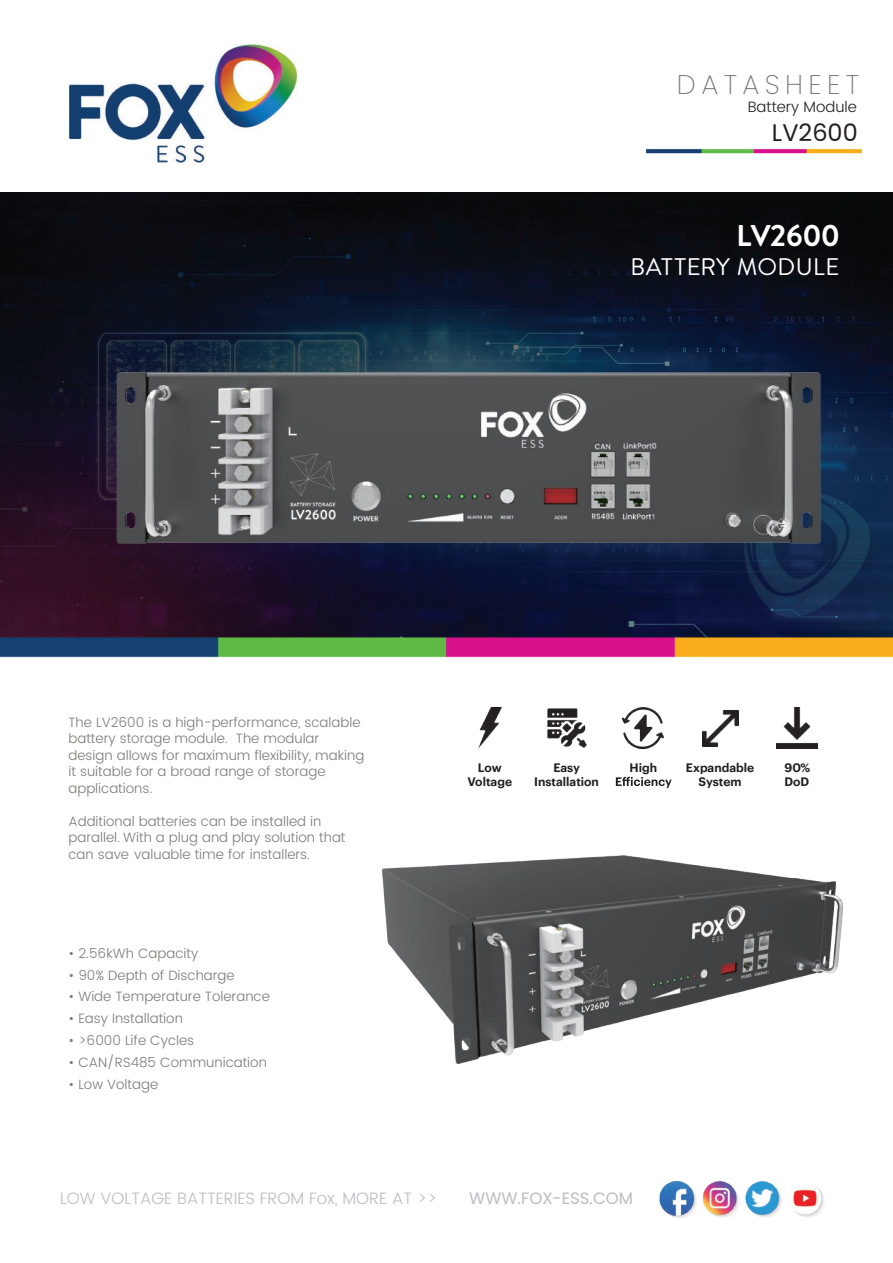
<style>
.page{position:relative;width:893px;height:1263px;background:#fff}
.page>*{position:absolute;margin:0;border:0;box-sizing:border-box;transform-origin:0 0}
.t1{font:700 30px "Brandon Text";letter-spacing:-.025em;color:#fff}
.t2{font:200 27px "Poppins";letter-spacing:.2em;color:#7b7b7a}
.t3{font:24px "Brandon Text";letter-spacing:.01em;color:#fff}
.t4{font:24px "Poppins";color:#231f20}
.t5{font:300 16.5px "Poppins";color:#bcbdc0}
.t6{font:16.5px "Poppins";color:#bcbdc0}
.t7{font:300 15px "Poppins";color:#231f20}
.t8{font:300 13.5px/16.5px "Poppins";color:#7b7b7a}
.t9{font:600 12px/14.4px "Graphik";color:#231f20;text-align:center}
.s1{font-family:"Adobe Song Std"}
</style>
<div class="page">
<img style="left:0;top:192px;width:893px;height:425px">
<img style="left:478px;top:708px;width:24px;height:41px">
<img style="left:776px;top:708px;width:41px;height:41px">
<img style="left:702px;top:710px;width:36px;height:36px">
<img style="left:547px;top:708px;width:40px;height:40px">
<img style="left:623px;top:708px;width:41px;height:41px">
<svg style="left:616px;top:777px;width:56px;height:11px"></svg>
<img style="left:0;top:617px;width:893px;height:41px">
<img style="left:659px;top:1181px;width:165px;height:37px">
<img style="left:646px;top:149px;width:216px;height:5px">
<img style="left:68px;top:45px;width:230px;height:117px">
<img style="left:382px;top:855px;width:462px;height:209px">
<img style="left:109px;top:366px;width:717px;height:182px">
<h2 class="t2" style="left:677px;top:69px;width:184px">DATASHEET</h2>
<p class="t7" style="left:748px;top:96px;width:111px">Battery Module</p>
<h3 class="t4" style="left:772px;top:118px;width:87px">LV2600</h3>
<h1 class="t1" style="left:736px;top:215px;width:105px">LV2600</h1>
<h3 class="t3" style="left:631px;top:250px;width:210px">BATTERY MODULE</h3>
<p class="t8" style="left:68px;top:714px;width:297px">The LV2600 is a high-performance, scalable battery storage module. The modular design allows for maximum flexibility, making it suitable for a broad range of storage applications.</p>
<p class="t8" style="left:68px;top:813px;width:279px">Additional batteries can be installed in parallel<span class="s1">.</span> With a plug and play solution that can save valuable time for installers.</p>
<p class="t8" style="left:68px;top:945px;width:131px">• 2.56kWh Capacity</p>
<p class="t8" style="left:68px;top:967px;width:168px">• 90% Depth of Discharge</p>
<p class="t8" style="left:68px;top:989px;width:203px">• Wide Temperature Tolerance</p>
<p class="t8" style="left:68px;top:1011px;width:116px">• Easy Installation</p>
<p class="t8" style="left:68px;top:1033px;width:127px">• &gt;6000 Life Cycles</p>
<p class="t8" style="left:68px;top:1054px;width:200px">• CAN/RS485 Communication</p>
<p class="t8" style="left:68px;top:1076px;width:91px">• Low Voltage</p>
<p class="t9" style="left:468px;top:759px;width:46px">Low<br>Voltage</p>
<p class="t9" style="left:534px;top:759px;width:66px">Easy<br>Installation</p>
<p class="t9" style="left:630px;top:759px;width:29px">High</p>
<p class="t9" style="left:686px;top:759px;width:70px">Expandable<br>System</p>
<p class="t9" style="left:784px;top:759px;width:27px;text-align:left">90%<br>DoD</p>
<p class="t5" style="left:60px;top:1187px;width:379px">LOW VOLTAGE BATTERIES FROM Fox, MORE AT &gt;&gt;</p>
<p class="t6" style="left:469px;top:1189px;width:165px">WWW.FOX-ESS.COM</p>
</div>
